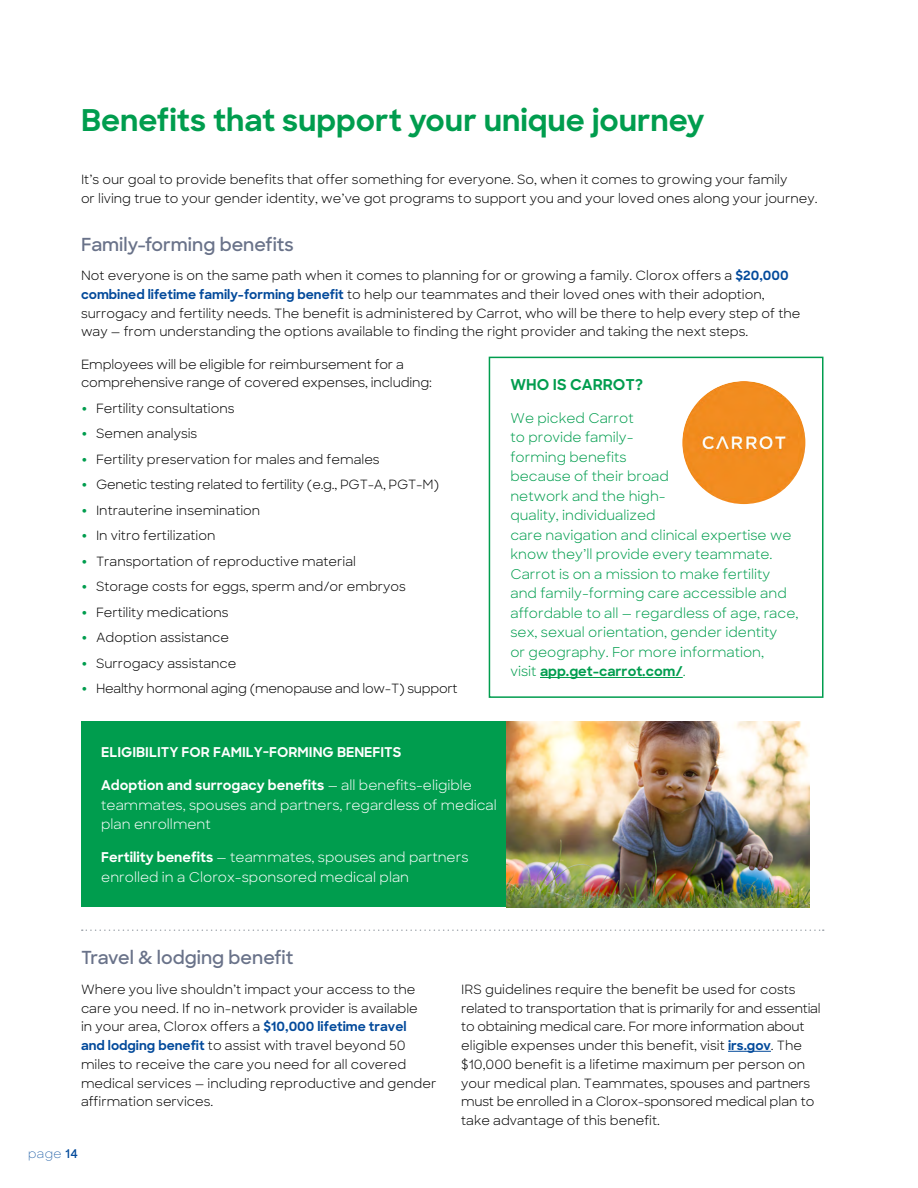
<style>
.page{position:relative;width:918px;height:1188px;background:#fff}
.page>*{position:absolute;margin:0;border:0;box-sizing:border-box;transform-origin:0 0}
.t1{font:700 30px "Sharp Sans";color:#009d4e}
.t2{font:600 18px "Sharp Sans";color:#697289}
.t3{font:700 15px "Sharp Sans";color:#009d4e}
.t4{font:13.5px/19.5px "Sharp Sans";color:#009d4e}
.t5{font:13.5px/19.5px "Sharp Sans";color:#fff}
.t6{font:700 13.5px "Sharp Sans";color:#fff}
.t7{font:12.75px/18.8px "Sharp Sans";color:#000101}
.t8{font:12.75px "Sharp Sans";letter-spacing:-.02em;color:#000101}
.t9{font:300 12px "Sharp Sans";color:#034a9b}
.s1{font-weight:700;color:#034a9b}
.s2{font-weight:700;font-size:16.5px;color:#009d4e}
.s3{font-weight:700}
.s4{font-weight:600}
</style>
<div class="page">
<hr style="left:540px;top:677px;width:143px;height:1px;background:#009d4e">
<div style="left:489px;top:357px;width:335px;height:341px;border:2px solid #009d4e"></div>
<img style="left:682px;top:381px;width:123px;height:123px;border-radius:61px">
<hr style="left:728px;top:1051px;width:43px;height:1px;background:#034a9b">
<svg style="left:82px;top:929px;width:742px;height:2px"></svg>
<div style="left:81px;top:721px;width:444px;height:186px;background:#009d4e"></div>
<img style="left:507px;top:721px;width:303px;height:186px">
<h1 class="t1" style="left:81px;top:97px;width:625px">Benefits that support your unique journey</h1>
<p class="t7" style="left:81px;top:169px;width:738px">It’s our goal to provide benefits that offer something for everyone. So, when it comes to growing your family<br>or living true to your gender identity, we’ve got programs to support you and your loved ones along your journey.</p>
<h2 class="t2" style="left:81px;top:231px;width:214px">Family-forming benefits</h2>
<p class="t7" style="left:81px;top:266px;width:721px">Not everyone is on the same path when it comes to planning for or growing a family. Clorox offers a <span class="s1">$20,000 combined lifetime family-forming benefit</span> to help our teammates and their loved ones with their adoption, surrogacy and fertility needs. The benefit is administered by Carrot, who will be there to help every step of the way — from understanding the options available to finding the right provider and taking the next steps.</p>
<p class="t7" style="left:81px;top:354px;width:353px">Employees will be eligible for reimbursement for a comprehensive range of covered expenses, including:</p>
<p class="t7" style="left:81px;top:398px;width:155px"><span class="s2">•</span> Fertility consultations</p>
<p class="t7" style="left:81px;top:424px;width:118px"><span class="s2">•</span> Semen analysis</p>
<p class="t7" style="left:81px;top:449px;width:300px"><span class="s2">•</span> Fertility preservation for males and females</p>
<p class="t8" style="left:81px;top:475px;width:360px"><span class="s2">•</span> Genetic testing related to fertility (e.g., PGT-A, PGT-M)</p>
<p class="t7" style="left:81px;top:500px;width:181px"><span class="s2">•</span> Intrauterine insemination</p>
<p class="t7" style="left:81px;top:526px;width:136px"><span class="s2">•</span> In vitro fertilization</p>
<p class="t7" style="left:81px;top:551px;width:277px"><span class="s2">•</span> Transportation of reproductive material</p>
<p class="t7" style="left:81px;top:577px;width:326px"><span class="s2">•</span> Storage costs for eggs, sperm and/or embryos</p>
<p class="t7" style="left:81px;top:602px;width:149px"><span class="s2">•</span> Fertility medications</p>
<p class="t7" style="left:81px;top:628px;width:150px"><span class="s2">•</span> Adoption assistance</p>
<p class="t7" style="left:81px;top:653px;width:157px"><span class="s2">•</span> Surrogacy assistance</p>
<p class="t8" style="left:81px;top:679px;width:378px"><span class="s2">•</span> Healthy hormonal aging (menopause and low-T) support</p>
<p class="t3" style="left:510px;top:373px;width:134px">WHO IS CARROT?</p>
<p class="t4" style="left:510px;top:407px;width:290px">We picked Carrot<br>to provide family-<br>forming benefits<br>because of their broad<br>network and the high-<br>quality, individualized<br>care navigation and clinical expertise we know they’ll provide every teammate.<br>Carrot is on a mission to make fertility and family-forming care accessible and affordable to all — regardless of age, race, sex, sexual orientation, gender identity<br>or geography. For more information,<br>visit <span class="s3">app.get-carrot.com/</span>.</p>
<p class="t6" style="left:101px;top:742px;width:302px">ELIGIBILITY FOR FAMILY-FORMING BENEFITS</p>
<p class="t5" style="left:101px;top:775px;width:397px"><span class="s3">Adoption and surrogacy benefits</span> — all benefits-eligible teammates, spouses and partners, regardless of medical plan enrollment</p>
<p class="t5" style="left:101px;top:847px;width:369px"><span class="s3">Fertility benefits</span> — teammates, spouses and partners enrolled in a Clorox-sponsored medical plan</p>
<h2 class="t2" style="left:81px;top:944px;width:214px">Travel &amp; lodging benefit</h2>
<p class="t7" style="left:81px;top:979px;width:357px">Where you live shouldn’t impact your access to the care you need. If no in-network provider is available<br>in your area, Clorox offers a <span class="s1">$10,000 lifetime travel<br>and lodging benefit</span> to assist with travel beyond 50 miles to receive the care you need for all covered medical services — including reproductive and gender affirmation services.</p>
<p class="t7" style="left:461px;top:979px;width:361px">IRS guidelines require the benefit be used for costs related to transportation that is primarily for and essential to obtaining medical care. For more information about eligible expenses under this benefit, visit <span class="s1">irs.gov</span>. The $10,000 benefit is a lifetime maximum per person on your medical plan. Teammates, spouses and partners must be enrolled in a Clorox-sponsored medical plan to take advantage of this benefit.</p>
<p class="t9" style="left:28px;top:1145px;width:51px">page <span class="s4">14</span></p>
</div>
